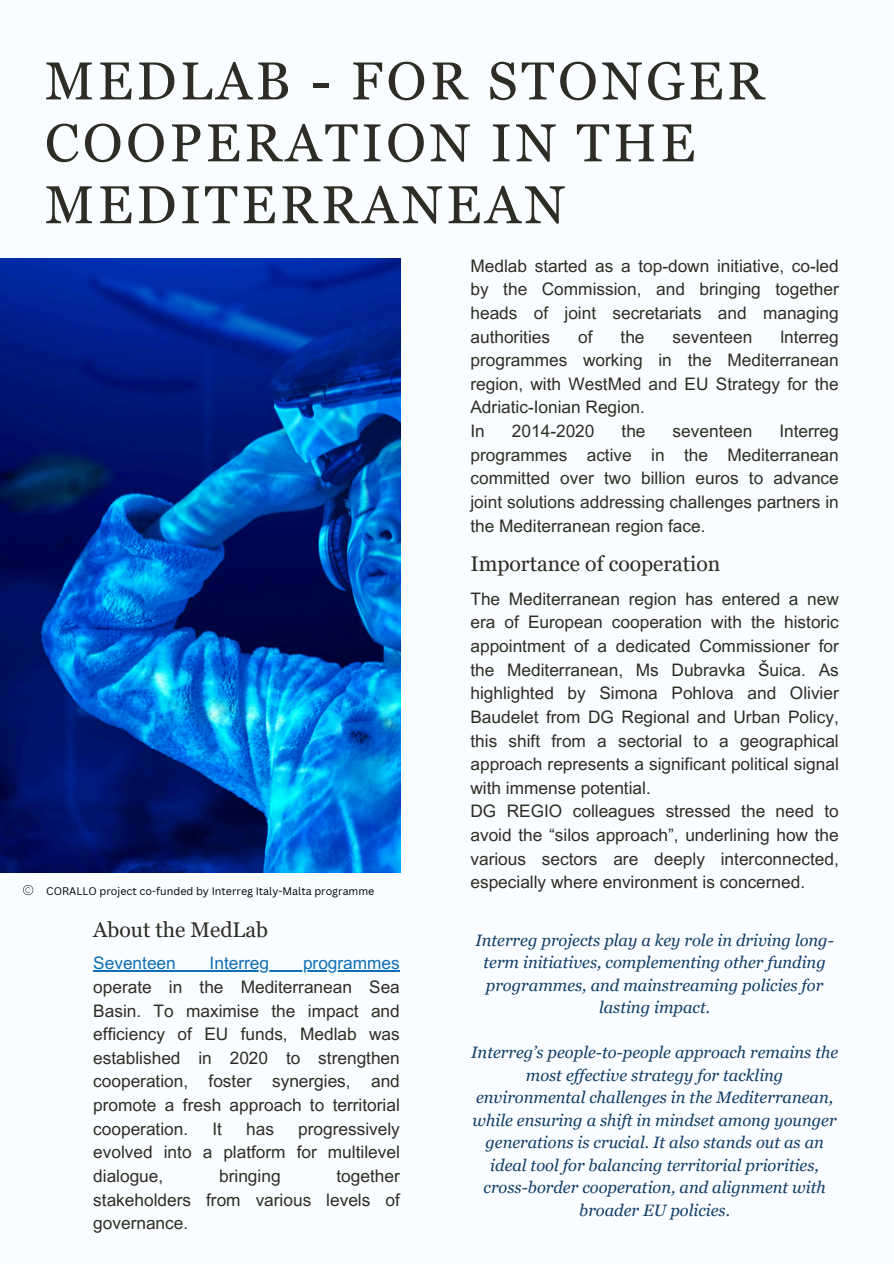
<style>
.page{position:relative;width:894px;height:1264px;background:#fff}
.page>*{position:absolute;margin:0;border:0;box-sizing:border-box;transform-origin:0 0}
.t1{font:53.25px/61.8px "Georgia Pro";letter-spacing:.07em;color:#2e2d25}
.t2{font:21.15px "Georgia Pro";color:#2e2d25}
.t3{font:17.25px/23.7px "Arial MT Pro";color:#2e2d25;text-align:justify}
.t4{font:17.25px "Arial MT Pro";color:#0e6eb6}
.t5{font:italic 16.5px/22.5px "Georgia Pro";color:#123d67;text-align:center}
.t6{font:10.65px "Canva Sans";color:#000}
.s1{color:#0e6eb6}
</style>
<div class="page">
<div style="left:0;top:0;width:893px;height:1263px;background:#fafdff"></div>
<img style="left:0;top:259px;width:400px;height:613px">
<svg style="left:23px;top:885px;width:10px;height:10px"></svg>
<hr style="left:93px;top:970px;width:307px;height:1px;background:#0e6eb6">
<p class="t1" style="left:45px;top:50px;width:720px">MEDLAB - FOR STONGER<br>COOPERATION IN THE<br>MEDITERRANEAN</p>
<h2 class="t6" style="left:46px;top:883px;width:329px">CORALLO project co-funded by Interreg Italy-Malta programme</h2>
<h3 class="t2" style="left:93px;top:917px;width:176px">About the MedLab</h3>
<h1 class="t4" style="left:93px;top:956px;width:84px">Seventeen</h1>
<h1 class="t4" style="left:209px;top:956px;width:61px">Interreg</h1>
<h1 class="t3" style="left:93px;top:953px;width:308px;text-indent:210px"><span class="s1">programmes </span>operate in the Mediterranean Sea Basin. To maximise the impact and efficiency of EU funds, Medlab was established in 2020 to strengthen cooperation, foster synergies, and promote a fresh approach to territorial cooperation.</h1>
<h1 class="t3" style="left:93px;top:1118px;width:308px;text-indent:205px">progressively evolved into a platform for multilevel dialogue,</h1>
<h1 class="t3" style="left:212px;top:1118px;width:11px">It</h1>
<h1 class="t3" style="left:246px;top:1118px;width:29px">has</h1>
<h1 class="t3" style="left:93px;top:1166px;width:308px;text-indent:243px">together stakeholders from various levels of governance.</h1>
<h1 class="t3" style="left:219px;top:1166px;width:63px">bringing</h1>
<p class="t3" style="left:470px;top:256px;width:370px">Medlab started as a top-down initiative, co-led by the Commission, and bringing together heads of joint secretariats and managing authorities</p>
<p class="t3" style="left:578px;top:327px;width:16px">of</p>
<p class="t3" style="left:620px;top:327px;width:25px">the</p>
<p class="t3" style="left:672px;top:327px;width:81px">seventeen</p>
<p class="t3" style="left:470px;top:327px;width:370px;text-align:left;text-indent:310px">lnterreg programmes working in the Mediterranean region, with WestMed and EU Strategy for the<br>Adriatic-Ionian Region.<br>In</p>
<p class="t3" style="left:512px;top:421px;width:84px">2014-2020</p>
<p class="t3" style="left:621px;top:421px;width:25px">the</p>
<p class="t3" style="left:672px;top:421px;width:81px">seventeen</p>
<p class="t3" style="left:470px;top:421px;width:370px;text-indent:309px">Interreg programmes active in the Mediterranean committed over two billion euros to advance joint solutions addressing challenges partners in the Mediterranean region face.</p>
<p class="t2" style="left:470px;top:552px;width:251px">Importance of cooperation</p>
<h3 class="t3" style="left:470px;top:589px;width:370px;text-align:left">The Mediterranean region has entered a new era of European cooperation with the historic appointment of a dedicated Commissioner for the Mediterranean, Ms Dubravka Šuica. As highlighted by Simona Pohlova and Olivier Baudelet from DG Regional and Urban Policy, this shift from a sectorial to a geographical approach represents a significant political signal with immense potential.<br>DG REGIO colleagues stressed the need to avoid the “silos approach”, underlining how the various sectors are deeply interconnected, especially where environment is concerned.</h3>
<h2 class="t5" style="left:475px;top:928px;width:360px">Interreg projects play a key role in driving long&shy;term initiatives, complementing other funding programmes, and mainstreaming policies for lasting impact.</h2>
<h3 class="t5" style="left:471px;top:1041px;width:368px">Interreg’s people-to-people approach remains the most ef ective strategy for tackling environmental challenges in the Mediterranean, while ensuring a shift in mindset among younger generations is crucial. It also stands out as an ideal tool for balancing territorial priorities, cross-border cooperation, and alignment with broader EU policies.</h3>
</div>
